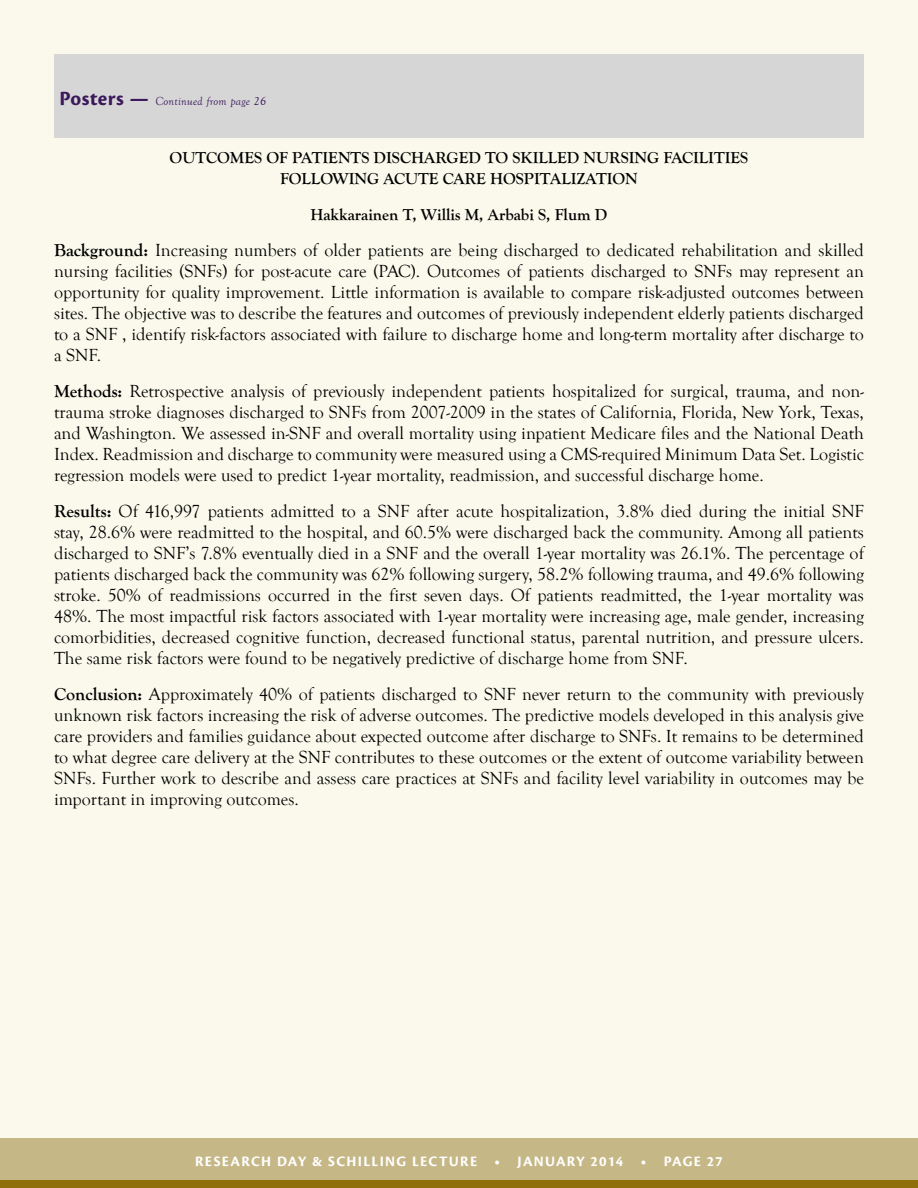
<style>
.page{position:relative;width:918px;height:1188px;background:#faf9ec}
.page>*{position:absolute;margin:0;border:0;box-sizing:border-box;transform-origin:0 0}
.t1{font:18px/21px "Goudy Old Style T";color:#000;text-align:justify}
.t2{font:700 16.5px/21px "Goudy Old Style T";color:#000;text-align:center}
.t3{font:700 15px "Cronos Pro";letter-spacing:.085em;color:#fff}
.t4{font:700 15px "Cronos Pro";letter-spacing:.065em;color:#fff}
.t5{font:italic 12px "Goudy Old Style T";letter-spacing:.02em;color:#3b185a}
.s1{font-family:"Cronos Pro";font-weight:700;font-style:normal;font-size:21px}
.s2{font-weight:700}
</style>
<div class="page">
<div style="left:0;top:1139px;width:918px;height:49px;background:#c6b786"></div>
<div style="left:0;top:1180px;width:918px;height:8px;background:#8e6f0c"></div>
<div style="left:54px;top:54px;width:810px;height:83px;background:#d6d6d7"></div>
<p class="t5" style="left:59px;top:95px;width:208px"><span class="s1">POSTERS —</span> Continued from page 26</p>
<p class="t2" style="left:170px;top:148px;width:580px">OUTCOMES OF PATIENTS DISCHARGED TO SKILLED NURSING FACILITIES<br>FOLLOWING ACUTE CARE HOSPITALIZATION</p>
<p class="t2" style="left:311px;top:205px;width:298px">Hakkarainen T, Willis M, Arbabi S, Flum D</p>
<p class="t1" style="left:54px;top:240px;width:811px"><span class="s2">Background:</span> Increasing numbers of older patients are being discharged to dedicated rehabilitation and skilled nursing facilities (SNFs) for post-acute care (PAC). Outcomes of patients discharged to SNFs may represent an opportunity for quality improvement. Little information is available to compare risk-adjusted outcomes between sites. The objective was to describe the features and outcomes of previously independent elderly patients discharged to a SNF , identify risk-factors associated with failure to discharge home and long-term mortality after discharge to a SNF.</p>
<p class="t1" style="left:54px;top:381px;width:811px"><span class="s2">Methods:</span> Retrospective analysis of previously independent patients hospitalized for surgical, trauma, and non&shy;trauma stroke diagnoses discharged to SNFs from 2007-2009 in the states of California, Florida, New York, Texas, and Washington. We assessed in-SNF and overall mortality using inpatient Medicare files and the National Death Index. Readmission and discharge to community were measured using a CMS-required Minimum Data Set. Logistic regression models were used to predict 1-year mortality, readmission, and successful discharge home.</p>
<p class="t1" style="left:54px;top:501px;width:812px"><span class="s2">Results:</span> Of 416,997 patients admitted to a SNF after acute hospitalization, 3.8% died during the initial SNF stay, 28.6% were readmitted to the hospital, and 60.5% were discharged back the community. Among all patients discharged to SNF’s 7.8% eventually died in a SNF and the overall 1-year mortality was 26.1%. The percentage of patients discharged back the community was 62% following surgery, 58.2% following trauma, and 49.6% following stroke. 50% of readmissions occurred in the first seven days. Of patients readmitted, the 1-year mortality was 48%. The most impactful risk factors associated with 1-year mortality were increasing age, male gender, increasing comorbidities, decreased cognitive function, decreased functional status, parental nutrition, and pressure ulcers.<br>The same risk factors were found to be negatively predictive of discharge home from SNF.</p>
<p class="t1" style="left:54px;top:684px;width:812px"><span class="s2">Conclusion:</span> Approximately 40% of patients discharged to SNF never return to the community with previously unknown risk factors increasing the risk of adverse outcomes. The predictive models developed in this analysis give care providers and families guidance about expected outcome after discharge to SNFs. It remains to be determined to what degree care delivery at the SNF contributes to these outcomes or the extent of outcome variability between SNFs. Further work to describe and assess care practices at SNFs and facility level variability in outcomes may be important in improving outcomes.</p>
<p class="t3" style="left:195px;top:1152px;width:144px">RESEARCH DAY &amp; SCH</p>
<p class="t3" style="left:358px;top:1152px;width:110px">ILLING LECTURE</p>
<p class="t4" style="left:495px;top:1152px;width:230px">• JANUARY 2014 • PAG E 27</p>
</div>
